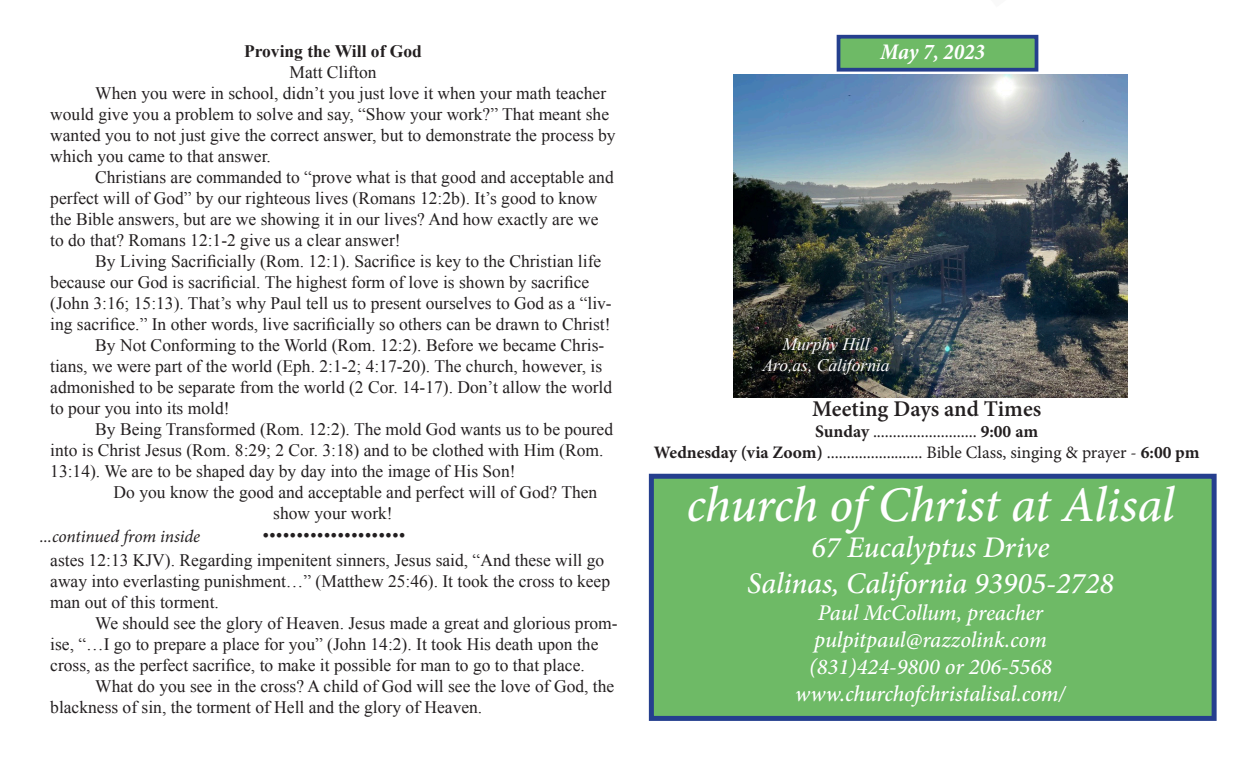
<style>
.page{position:relative;width:1260px;height:765px;background:#fff}
.page>*{position:absolute;margin:0;border:0;box-sizing:border-box;transform-origin:0 0}
.t1{font:italic 500 50px "Minion Pro";letter-spacing:-.01em;color:#fff}
.t2{font:italic 500 30px "Minion Pro";letter-spacing:-.005em;color:#fff}
.t3{font:italic 500 22.5px "Minion Pro";letter-spacing:-.01em;color:#fff}
.t4{font:600 22.5px "Minion Pro";color:#231f20}
.t5{font:italic 700 condensed 22.5px "Minion Pro";color:#fff}
.t6{font:17.5px/21px "Times New Roman";color:#231f20}
.t7{font:17.5px "Minion Pro";letter-spacing:-.005em;color:#231f20}
.t8{font:italic 17.5px "Times New Roman";color:#fff}
.t9{font:italic 17.5px "Minion Pro";letter-spacing:-.01em;color:#231f20}
.t10{font:700 17.5px "Times New Roman";color:#231f20}
.s1{font-weight:700}
</style>
<div class="page">
<div style="left:649px;top:474px;width:568px;height:247px;background:#6eba66;border:5px solid #253f8e"></div>
<div style="left:837px;top:35px;width:201px;height:37px;background:#6eba66;border:4px solid #253f8e"></div>
<img style="left:734px;top:75px;width:394px;height:323px">
<p class="t10" style="left:244px;top:39px;width:179px">Proving the Will of God</p>
<p class="t6" style="left:289px;top:62px;width:89px">Matt Clifton</p>
<p class="t6" style="left:50px;top:83px;width:567px;text-indent:45px">When you were in school, didn’t you just love it when your math teacher would give you a problem to solve and say, “Show your work?” That meant she wanted you to not just give the correct answer, but to demonstrate the process by which you came to that answer.</p>
<p class="t6" style="left:50px;top:167px;width:565px;text-indent:45px">Christians are commanded to “prove what is that good and acceptable and perfect will of God” by our righteous lives (Romans 12:2b). It’s good to know the Bible answers, but are we showing it in our lives? And how exactly are we to do that? Romans 12:1-2 give us a clear answer!</p>
<p class="t6" style="left:50px;top:251px;width:563px;text-indent:45px">By Living Sacrificially (Rom. 12:1). Sacrifice is key to the Christian life because our God is sacrificial. The highest form of love is shown by sacrifice (John 3:16; 15:13). That’s why Paul tell us to present ourselves to God as a “liv&shy;ing sacrifice.” In other words, live sacrificially so others can be drawn to Christ!</p>
<p class="t6" style="left:50px;top:335px;width:563px;text-indent:45px">By Not Conforming to the World (Rom. 12:2). Before we became Chris&shy;tians, we were part of the world (Eph. 2:1-2; 4:17-20). The church, however, is admonished to be separate from the world (2 Cor. 14-17). Don’t allow the world to pour you into its mold!</p>
<p class="t6" style="left:50px;top:419px;width:564px;text-indent:45px">By Being Transformed (Rom. 12:2). The mold God wants us to be poured into is Christ Jesus (Rom. 8:29; 2 Cor. 3:18) and to be clothed with Him (Rom.<br>13:14). We are to be shaped day by day into the image of His Son!</p>
<p class="t6" style="left:273px;top:482px;width:326px;text-indent:-160px">Do you know the good and acceptable and perfect will of God? Then show your work!</p>
<p class="t6" style="left:50px;top:549px;width:561px">astes 12:13 KJV). Regarding impenitent sinners, Jesus said, “And these will go away into everlasting punishment…” (Matthew 25:46). It took the cross to keep man out of this torment.</p>
<p class="t6" style="left:50px;top:612px;width:569px;text-indent:45px">We should see the glory of Heaven. Jesus made a great and glorious prom&shy;ise, “…I go to prepare a place for you” (John 14:2). It took His death upon the cross, as the perfect sacrifice, to make it possible for man to go to that place.</p>
<p class="t6" style="left:50px;top:675px;width:566px;text-indent:45px">What do you see in the cross? A child of God will see the love of God, the blackness of sin, the torment of Hell and the glory of Heaven.</p>
<p class="t9" style="left:40px;top:525px;width:162px">...continued from inside</p>
<p class="t7" style="left:262px;top:522px;width:145px">•••••••••••••••••••••</p>
<p class="t5" style="left:880px;top:36px;width:106px">May 7, 2023</p>
<p class="t8" style="left:783px;top:332px;width:89px">Murphy Hill</p>
<p class="t8" style="left:763px;top:353px;width:129px">Aro,as, California</p>
<p class="t4" style="left:812px;top:394px;width:231px">Meeting Days and Times</p>
<p class="t7" style="left:815px;top:420px;width:224px"><span class="s1">Sunday</span> .......................... <span class="s1">9:00 am</span></p>
<p class="t7" style="left:654px;top:441px;width:547px"><span class="s1">Wednesday (via Zoom)</span> ........................ Bible Class, singing &amp; prayer - <span class="s1">6:00 pm</span></p>
<p class="t1" style="left:687px;top:471px;width:490px">church of Christ at Alisal</p>
<p class="t2" style="left:812px;top:527px;width:239px">67 Eucalyptus Drive</p>
<p class="t2" style="left:747px;top:563px;width:368px">Salinas, California 93905-2728</p>
<p class="t3" style="left:818px;top:598px;width:227px">Paul McCollum, preacher</p>
<p class="t3" style="left:814px;top:625px;width:234px">pulpitpaul@razzolink.com</p>
<p class="t3" style="left:809px;top:652px;width:244px">(831)424-9800 or 206-5568</p>
<p class="t3" style="left:795px;top:679px;width:272px">www.churchofchristalisal.com/</p>
</div>
